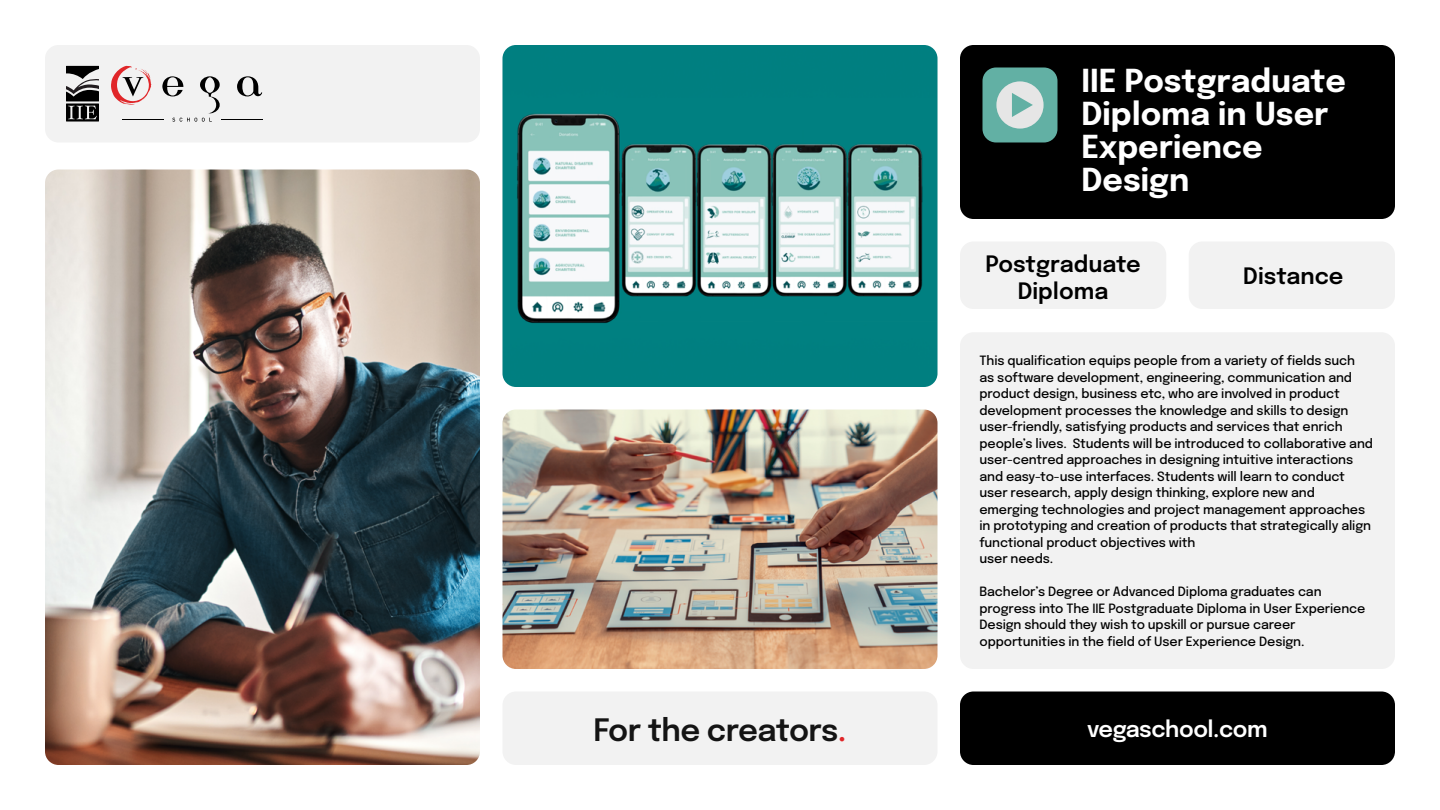
<style>
.page{position:relative;width:1440px;height:810px;background:#fff}
.page>*{position:absolute;margin:0;border:0;box-sizing:border-box;transform-origin:0 0}
.t1{font:700 31.5px/33px "Epilogue";color:#fff}
.t2{font:600 30.75px "Epilogue";letter-spacing:-.02em;color:#141414}
.t3{font:600 22.5px/27px "Epilogue";color:#000;text-align:center}
.t4{font:600 22.5px "Epilogue";letter-spacing:-.02em;color:#fff}
.t5{font:500 12.75px/16.5px "Epilogue";letter-spacing:-.01em;color:#000}
.s1{color:#e02629}
</style>
<div class="page">
<div style="left:960px;top:45px;width:435px;height:174px;background:#000;border-radius:14px"></div>
<div style="left:960px;top:242px;width:206px;height:67px;background:#f2f2f2;border-radius:14px"></div>
<div style="left:1189px;top:242px;width:206px;height:67px;background:#f2f2f2;border-radius:14px"></div>
<div style="left:960px;top:332px;width:435px;height:337px;background:#f2f2f2;border-radius:14px"></div>
<div style="left:960px;top:692px;width:435px;height:73px;background:#000;border-radius:14px"></div>
<div style="left:45px;top:45px;width:435px;height:97px;background:#f2f2f2;border-radius:14px"></div>
<svg style="left:237px;top:76px;width:25px;height:20px"></svg>
<svg style="left:111px;top:66px;width:40px;height:39px"></svg>
<hr style="left:221px;top:120px;width:41px;height:1px;background:#000">
<hr style="left:123px;top:120px;width:41px;height:1px;background:#000">
<svg style="left:66px;top:66px;width:33px;height:56px"></svg>
<svg style="left:162px;top:76px;width:58px;height:46px"></svg>
<div style="left:502px;top:692px;width:436px;height:73px;background:#f2f2f2;border-radius:14px"></div>
<img style="left:502px;top:410px;width:436px;height:259px">
<img style="left:502px;top:45px;width:436px;height:342px">
<img style="left:45px;top:170px;width:435px;height:595px">
<div style="left:982px;top:67px;width:76px;height:75px;background:#62b0a4;border-radius:14px"></div>
<svg style="left:996px;top:81px;width:48px;height:48px"></svg>
<h1 class="t1" style="left:1082px;top:62px;width:266px">IIE Postgraduate<br>Diploma in User<br>Experience<br>Design</h1>
<h3 class="t3" style="left:985px;top:248px;width:157px">Postgraduate<br>Diploma</h3>
<h3 class="t3" style="left:1243px;top:261px;width:102px">Distance</h3>
<p class="t5" style="left:980px;top:351px;width:395px">This qualification equips people from a variety of fields such as software development, engineering, communication and product design, business etc, who are involved in product development processes the knowledge and skills to design user-friendly, satisfying products and services that enrich people’s lives. Students will be introduced to collaborative and user-centred approaches in designing intuitive interactions and easy-to-use interfaces. Students will learn to conduct user research, apply design thinking, explore new and emerging technologies and project management approaches in prototyping and creation of products that strategically align functional product objectives with<br>user needs.</p>
<p class="t5" style="left:980px;top:582px;width:387px">Bachelor’s Degree or Advanced Diploma graduates can progress into The IIE Postgraduate Diploma in User Experience Design should they wish to upskill or pursue career opportunities in the field of User Experience Design.</p>
<h2 class="t2" style="left:593px;top:707px;width:255px">For the creators<span class="s1">.</span></h2>
<h3 class="t4" style="left:1087px;top:712px;width:182px">vegaschool.com</h3>
</div>
